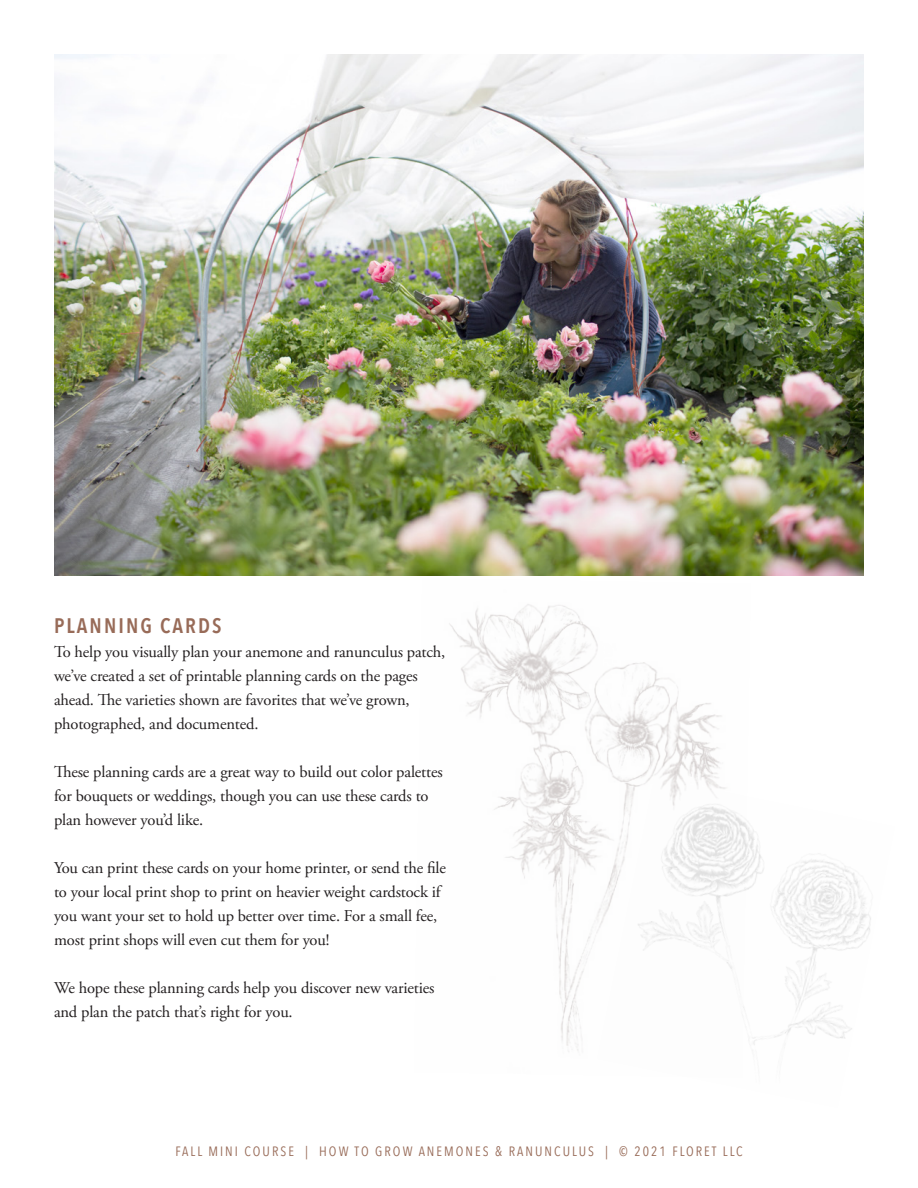
<style>
.page{position:relative;width:918px;height:1188px;background:#fff}
.page>*{position:absolute;margin:0;border:0;box-sizing:border-box;transform-origin:0 0}
.Body{font:600 21px "Avenir Next Condensed";letter-spacing:.1em;color:#986b58}
.Body-2{font:16.5px/24px "Adobe Garamond Pro";letter-spacing:-.01em;color:#231f20}
.t1{font:13.5px "Avenir Next Condensed";letter-spacing:.15em;color:#986b58}
</style>
<div class="page">
<img style="left:449px;top:604px;width:273px;height:448px">
<img style="left:54px;top:54px;width:810px;height:522px">
<img style="left:597px;top:777px;width:274px;height:275px">
<p class="Body" style="left:54px;top:608px;width:169px">PLANNING CARDS</p>
<p class="Body-2" style="left:54px;top:640px;width:393px">To help you visually plan your anemone and ranunculus patch, we’ve created a set of printable planning cards on the pages ahead. The varieties shown are favorites that we’ve grown, photographed, and documented.</p>
<p class="Body-2" style="left:54px;top:760px;width:390px">These planning cards are a great way to build out color palettes for bouquets or weddings, though you can use these cards to plan however you’d like.</p>
<p class="Body-2" style="left:54px;top:856px;width:394px">You can print these cards on your home printer, or send the file to your local print shop to print on heavier weight cardstock if you want your set to hold up better over time. For a small fee, most print shops will even cut them for you!</p>
<p class="Body-2" style="left:54px;top:976px;width:382px">We hope these planning cards help you discover new varieties and plan the patch that’s right for you.</p>
<p class="t1" style="left:175px;top:1140px;width:569px">FALL MINI COURSE | HOW TO GROW ANEMONES &amp; RANUNCULUS | © 2021 FLORET LLC</p>
</div>
